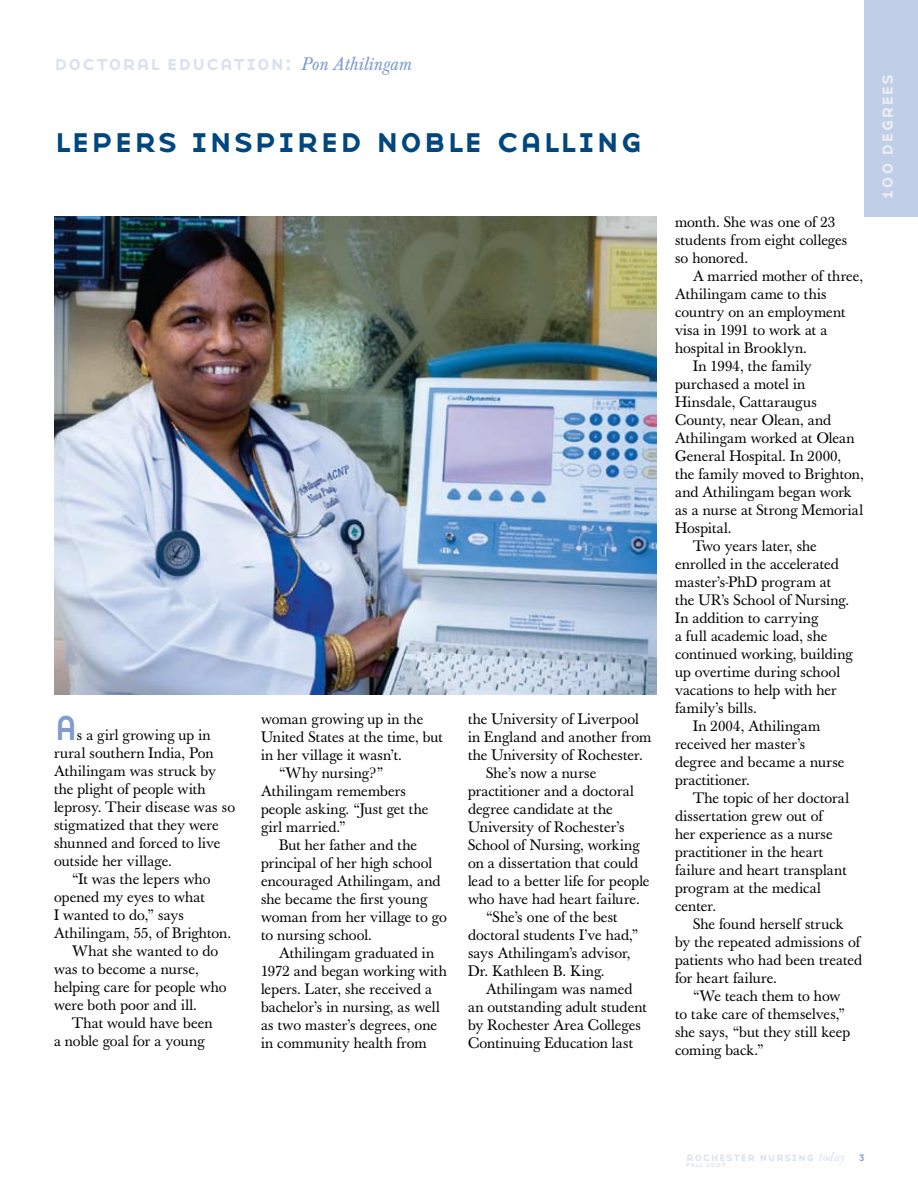
<style>
.page{position:relative;width:918px;height:1188px;background:#fff}
.page>*{position:absolute;margin:0;border:0;box-sizing:border-box;transform-origin:0 0}
.t1{font:36px "Base Nine Small Caps";letter-spacing:-.005em;color:#00467f}
.t2{font:36px "Base Nine Small Caps";color:#809cd0}
.t3{font:21px "Base Nine Small Caps";color:#d9e1f1}
.t4{font:19.5px "Base Nine Small Caps";color:#fffbf2}
.t5{font:15px/18px "Baskerville";letter-spacing:.005em;color:#000}
.t6{font:15px "Baskerville";letter-spacing:.025em;color:#000}
.t7{font:12px "Base Nine Small Caps";letter-spacing:.02em;color:#d9e1f1}
.t8{font:7.5px "Base Nine Small Caps";letter-spacing:.035em;color:#d9e1f1}
.s1{font-family:"Baskerville BE";font-style:italic;font-size:18px;color:#809cd0}
.s2{font-family:"Baskerville BE";font-style:italic}
.s3{font-family:"Base Nine";font-size:9.75px;color:#809cd0}
</style>
<div class="page">
<img style="left:54px;top:216px;width:603px;height:478px">
<div style="left:864px;top:0;width:54px;height:216px;background:#c0cee8"></div>
<h2 class="t3" style="left:54px;top:48px;width:359px">doctoral education: <span class="s1">Pon Athilingam</span></h2>
<h1 class="t1" style="left:54px;top:114px;width:591px">lepers inspired noble calling</h1>
<h1 class="t2" style="left:54px;top:702px;width:26px">A</h1>
<p class="t6" style="left:77px;top:726px;width:136px">s a girl growing up in</p>
<p class="t5" style="left:54px;top:744px;width:161px">rural southern India, Pon</p>
<p class="t6" style="left:54px;top:762px;width:164px">Athilingam was struck by</p>
<p class="t5" style="left:54px;top:780px;width:153px">the plight of people with</p>
<p class="t5" style="left:54px;top:798px;width:183px">leprosy. Their disease was so</p>
<p class="t5" style="left:54px;top:816px;width:166px">stigmatized that they were</p>
<p class="t5" style="left:54px;top:834px;width:168px">shunned and forced to live</p>
<p class="t5" style="left:54px;top:852px;width:119px">outside her village.</p>
<p class="t5" style="left:72px;top:870px;width:140px">“It was the lepers who</p>
<p class="t5" style="left:54px;top:888px;width:152px">opened my eyes to what</p>
<p class="t5" style="left:54px;top:906px;width:131px">I wanted to do,” says</p>
<p class="t5" style="left:54px;top:924px;width:179px">Athilingam, 55, of Brighton.</p>
<p class="t5" style="left:72px;top:942px;width:148px">What she wanted to do</p>
<p class="t5" style="left:54px;top:960px;width:146px">was to become a nurse,</p>
<p class="t5" style="left:54px;top:978px;width:174px">helping care for people who</p>
<p class="t5" style="left:54px;top:996px;width:144px">were both poor and ill.</p>
<p class="t5" style="left:72px;top:1014px;width:142px">That would have been</p>
<p class="t5" style="left:54px;top:1032px;width:152px">a noble goal for a young</p>
<p class="t5" style="left:261px;top:710px;width:164px">woman growing up in the</p>
<p class="t5" style="left:261px;top:728px;width:183px">United States at the time, but</p>
<p class="t5" style="left:261px;top:746px;width:142px">in her village it wasn’t.</p>
<p class="t5" style="left:279px;top:764px;width:106px">“Why nursing?”</p>
<p class="t5" style="left:261px;top:782px;width:147px">Athilingam remembers</p>
<p class="t5" style="left:261px;top:800px;width:169px">people asking. “Just get the</p>
<p class="t6" style="left:261px;top:818px;width:86px">girl married.”</p>
<p class="t5" style="left:279px;top:836px;width:140px">But her father and the</p>
<p class="t5" style="left:261px;top:854px;width:173px">principal of her high school</p>
<p class="t5" style="left:261px;top:872px;width:181px">encouraged Athilingam, and</p>
<p class="t5" style="left:261px;top:890px;width:168px">she became the first young</p>
<p class="t5" style="left:261px;top:908px;width:187px">woman from her village to go</p>
<p class="t5" style="left:261px;top:926px;width:112px">to nursing school.</p>
<p class="t5" style="left:279px;top:944px;width:157px">Athilingam graduated in</p>
<p class="t5" style="left:261px;top:962px;width:187px">1972 and began working with</p>
<p class="t5" style="left:261px;top:980px;width:173px">lepers. Later, she received a</p>
<p class="t5" style="left:261px;top:998px;width:180px">bachelor’s in nursing, as well</p>
<p class="t5" style="left:261px;top:1016px;width:178px">as two master’s degrees, one</p>
<p class="t5" style="left:261px;top:1034px;width:167px">in community health from</p>
<p class="t5" style="left:468px;top:710px;width:172px">the University of Liverpool</p>
<p class="t5" style="left:468px;top:728px;width:185px">in England and another from</p>
<p class="t5" style="left:468px;top:746px;width:176px">the University of Rochester.</p>
<p class="t5" style="left:486px;top:764px;width:112px">She’s now a nurse</p>
<p class="t5" style="left:468px;top:782px;width:167px">practitioner and a doctoral</p>
<p class="t5" style="left:468px;top:800px;width:146px">degree candidate at the</p>
<p class="t5" style="left:468px;top:818px;width:158px">University of Rochester’s</p>
<p class="t5" style="left:468px;top:836px;width:173px">School of Nursing, working</p>
<p class="t5" style="left:468px;top:854px;width:172px">on a dissertation that could</p>
<p class="t5" style="left:468px;top:872px;width:183px">lead to a better life for people</p>
<p class="t5" style="left:468px;top:890px;width:173px">who have had heart failure.</p>
<p class="t5" style="left:486px;top:908px;width:133px">“She’s one of the best</p>
<p class="t5" style="left:468px;top:926px;width:172px">doctoral students I’ve had,”</p>
<p class="t5" style="left:468px;top:944px;width:164px">says Athilingam’s advisor,</p>
<p class="t5" style="left:468px;top:962px;width:138px">Dr. Kathleen B. King.</p>
<p class="t6" style="left:486px;top:980px;width:148px">Athilingam was named</p>
<p class="t5" style="left:468px;top:998px;width:180px">an outstanding adult student</p>
<p class="t5" style="left:468px;top:1016px;width:175px">by Rochester Area Colleges</p>
<p class="t5" style="left:468px;top:1034px;width:167px">Continuing Education last</p>
<p class="t5" style="left:675px;top:214px;width:174px">month. She was one of 23 students from eight colleges so honored.</p>
<p class="t5" style="left:693px;top:268px;width:172px">A married mother of three,</p>
<p class="t6" style="left:675px;top:286px;width:153px">Athilingam came to this</p>
<p class="t5" style="left:675px;top:304px;width:172px">country on an employment</p>
<p class="t5" style="left:675px;top:322px;width:154px">visa in 1991 to work at a</p>
<p class="t5" style="left:675px;top:340px;width:134px">hospital in Brooklyn.</p>
<p class="t5" style="left:693px;top:358px;width:120px">In 1994, the family</p>
<p class="t5" style="left:675px;top:376px;width:132px">purchased a motel in</p>
<p class="t5" style="left:675px;top:394px;width:144px">Hinsdale, Cattaraugus</p>
<p class="t5" style="left:675px;top:412px;width:158px">County, near Olean, and</p>
<p class="t5" style="left:675px;top:430px;width:181px">Athilingam worked at Olean</p>
<p class="t5" style="left:675px;top:448px;width:168px">General Hospital. In 2000,</p>
<p class="t5" style="left:675px;top:466px;width:190px">the family moved to Brighton,</p>
<p class="t6" style="left:675px;top:484px;width:178px">and Athilingam began work</p>
<p class="t5" style="left:675px;top:502px;width:190px">as a nurse at Strong Memorial</p>
<p class="t5" style="left:675px;top:520px;width:58px">Hospital.</p>
<p class="t5" style="left:693px;top:538px;width:125px">Two years later, she</p>
<p class="t5" style="left:675px;top:556px;width:166px">enrolled in the accelerated</p>
<p class="t5" style="left:675px;top:574px;width:158px">master’s-PhD program at</p>
<p class="t5" style="left:675px;top:592px;width:176px">the UR’s School of Nursing.</p>
<p class="t6" style="left:675px;top:610px;width:145px">In addition to carrying</p>
<p class="t5" style="left:675px;top:628px;width:154px">a full academic load, she</p>
<p class="t5" style="left:675px;top:646px;width:179px">continued working, building</p>
<p class="t5" style="left:675px;top:664px;width:167px">up overtime during school</p>
<p class="t5" style="left:675px;top:682px;width:163px">vacations to help with her</p>
<p class="t6" style="left:675px;top:700px;width:83px">family’s bills.</p>
<p class="t6" style="left:693px;top:718px;width:129px">In 2004, Athilingam</p>
<p class="t5" style="left:675px;top:736px;width:132px">received her master’s</p>
<p class="t5" style="left:675px;top:754px;width:171px">degree and became a nurse</p>
<p class="t5" style="left:675px;top:772px;width:76px">practitioner.</p>
<p class="t5" style="left:693px;top:790px;width:158px">The topic of her doctoral</p>
<p class="t5" style="left:675px;top:808px;width:149px">dissertation grew out of</p>
<p class="t5" style="left:675px;top:826px;width:159px">her experience as a nurse</p>
<p class="t5" style="left:675px;top:844px;width:150px">practitioner in the heart</p>
<p class="t5" style="left:675px;top:862px;width:173px">failure and heart transplant</p>
<p class="t5" style="left:675px;top:880px;width:147px">program at the medical</p>
<p class="t5" style="left:675px;top:898px;width:43px">center.</p>
<p class="t5" style="left:693px;top:916px;width:152px">She found herself struck</p>
<p class="t5" style="left:675px;top:934px;width:187px">by the repeated admissions of</p>
<p class="t5" style="left:675px;top:952px;width:189px">patients who had been treated</p>
<p class="t5" style="left:675px;top:970px;width:103px">for heart failure.</p>
<p class="t5" style="left:693px;top:988px;width:149px">“We teach them to how</p>
<p class="t5" style="left:675px;top:1006px;width:172px">to take care of themselves,”</p>
<p class="t5" style="left:675px;top:1024px;width:177px">she says, “but they still keep</p>
<p class="t5" style="left:675px;top:1042px;width:90px">coming back.”</p>
<h3 class="t4" style="left:872px;top:201px;width:129px;rotate:-90deg">100 degrees</h3>
<p class="t7" style="left:686px;top:1148px;width:180px">rochester nursing <span class="s2">today</span> <span class="s3">3</span></p>
<p class="t8" style="left:686px;top:1159px;width:42px">fall 2007</p>
</div>
